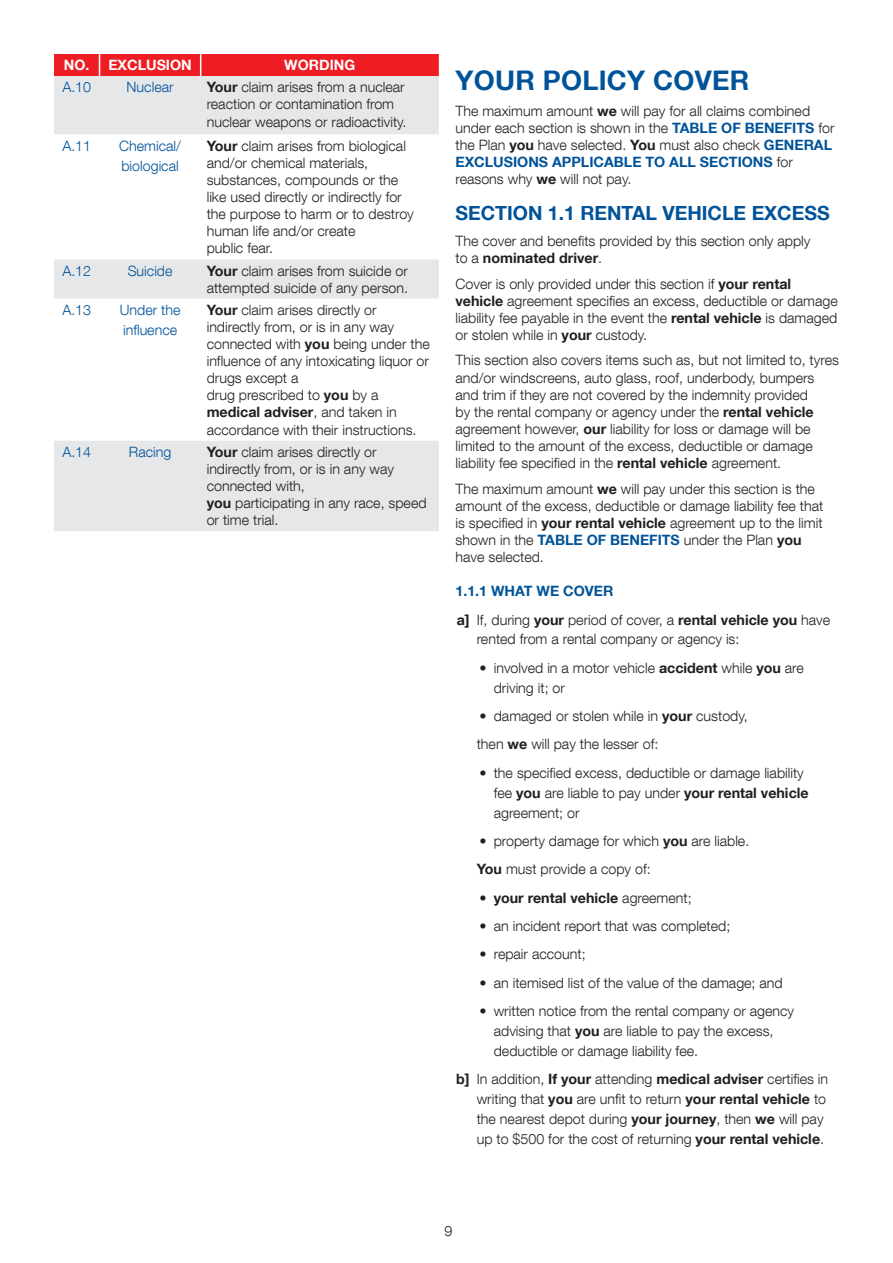
<style>
.page{position:relative;width:893px;height:1263px;background:#fff}
.page>*{position:absolute;margin:0;border:0;box-sizing:border-box;transform-origin:0 0}
.Headline{font:700 27px "Helvetica Neue LT Com";letter-spacing:.01em;color:#015399}
.Subhead{font:700 19.5px "Helvetica Neue LT Com";color:#015399}
.Body_copy{font:300 14.25px/17.1px "Helvetica Neue LT Com";color:#231f20}
.New_Table_Body_Left{font:300 14.25px/17.1px "Helvetica Neue LT Com";color:#231f20}
.New_Table_Body_Centr{font:300 14.25px/19.8px "Helvetica Neue LT Com";color:#015399}
.New_body_copy_5mm_in{font:300 14.25px "Helvetica Neue LT Com";color:#231f20}
.t1{font:700 14.25px "Helvetica Neue LT Com";color:#231f20}
.New_Table_Row{font:700 14.25px "Helvetica Neue LT Com";color:#fff}
.WE_WILL_PAY{font:700 14.25px "Helvetica Neue LT Com";color:#015399}
.s1{font-weight:700}
.s2{font-weight:700;color:#015399}
.s3{font-weight:300}
</style>
<div class="page">
<div style="left:54px;top:76px;width:385px;height:455px;background:#e6e7e9"></div>
<svg style="left:54px;top:135px;width:385px;height:305px"></svg>
<div style="left:54px;top:54px;width:385px;height:22px;background:#ee1d23"></div>
<p class="New_Table_Row" style="left:64px;top:56px;width:27px">NO.</p>
<p class="New_Table_Row" style="left:108px;top:56px;width:85px">EXCLUSION</p>
<p class="New_Table_Row" style="left:284px;top:56px;width:72px">WORDING</p>
<p class="New_Table_Body_Centr" style="left:62px;top:77px;width:30px">A.10</p>
<p class="New_Table_Body_Centr" style="left:127px;top:77px;width:48px">Nuclear</p>
<p class="New_Table_Body_Left" style="left:207px;top:78px;width:201px"><span class="s1">Your</span> claim arises from a nuclear reaction or contamination from nuclear weapons or radioactivity.</p>
<p class="New_Table_Body_Centr" style="left:62px;top:135px;width:30px">A.11</p>
<p class="New_Table_Body_Centr" style="left:119px;top:135px;width:63px">Chemical/ biological</p>
<p class="New_Table_Body_Left" style="left:207px;top:137px;width:209px"><span class="s1">Your</span> claim arises from biological and/or chemical materials, substances, compounds or the like used directly or indirectly for the purpose to harm or to destroy human life and/or create<br>public fear.</p>
<p class="New_Table_Body_Centr" style="left:62px;top:260px;width:30px">A.12</p>
<p class="New_Table_Body_Centr" style="left:128px;top:260px;width:46px">Suicide</p>
<p class="New_Table_Body_Left" style="left:207px;top:262px;width:203px"><span class="s1">Your</span> claim arises from suicide or attempted suicide of any person.</p>
<p class="New_Table_Body_Centr" style="left:62px;top:300px;width:30px">A.13</p>
<p class="New_Table_Body_Centr" style="left:120px;top:300px;width:62px">Under the influence</p>
<p class="New_Table_Body_Left" style="left:207px;top:301px;width:225px"><span class="s1">Your</span> claim arises directly or indirectly from, or is in any way connected with <span class="s1">you</span> being under the influence of any intoxicating liquor or drugs except a<br>drug prescribed to <span class="s1">you</span> by a <span class="s1">medical adviser</span>, and taken in accordance with their instructions.</p>
<p class="New_Table_Body_Centr" style="left:62px;top:441px;width:30px">A.14</p>
<p class="New_Table_Body_Centr" style="left:129px;top:441px;width:44px">Racing</p>
<p class="New_Table_Body_Left" style="left:207px;top:443px;width:221px"><span class="s1">Your</span> claim arises directly or indirectly from, or is in any way connected with,<br><span class="s1">you</span> participating in any race, speed or time trial.</p>
<p class="Headline" style="left:455px;top:63px;width:295px">YOUR POLICY COVER</p>
<p class="Body_copy" style="left:455px;top:102px;width:381px">The maximum amount <span class="s1">we</span> will pay for all claims combined under each section is shown in the <span class="s2">TABLE OF BENEFITS</span> for the Plan <span class="s1">you</span> have selected. <span class="s1">You</span> must also check <span class="s2">GENERAL EXCLUSIONS APPLICABLE TO ALL SECTIONS</span> for reasons why <span class="s1">we</span> will not pay.</p>
<p class="Subhead" style="left:455px;top:201px;width:376px">SECTION 1.1 RENTAL VEHICLE EXCESS</p>
<p class="Body_copy" style="left:455px;top:232px;width:357px">The cover and benefits provided by this section only apply to a <span class="s1">nominated driver</span>.</p>
<p class="Body_copy" style="left:455px;top:275px;width:384px">Cover is only provided under this section if <span class="s1">your rental vehicle</span> agreement specifies an excess, deductible or damage liability fee payable in the event the <span class="s1">rental vehicle</span> is damaged or stolen while in <span class="s1">your</span> custody.</p>
<p class="Body_copy" style="left:455px;top:351px;width:385px">This section also covers items such as, but not limited to, tyres and/or windscreens, auto glass, roof, underbody, bumpers and trim if they are not covered by the indemnity provided<br>by the rental company or agency under the <span class="s1">rental vehicle </span>agreement however, <span class="s1">our</span> liability for loss or damage will be limited to the amount of the excess, deductible or damage liability fee specified in the <span class="s1">rental vehicle</span> agreement.</p>
<p class="Body_copy" style="left:455px;top:480px;width:369px">The maximum amount <span class="s1">we</span> will pay under this section is the amount of the excess, deductible or damage liability fee that is specified in <span class="s1">your rental vehicle</span> agreement up to the limit shown in the <span class="s2">TABLE OF BENEFITS</span> under the Plan <span class="s1">you </span>have selected.</p>
<p class="WE_WILL_PAY" style="left:455px;top:582px;width:159px">1.1.1 WHAT WE COVER</p>
<p class="Body_copy" style="left:477px;top:609px;width:355px;line-height:19.8px;text-indent:-20px"><span class="s1">a]</span> If, during <span class="s1">your</span> period of cover, a <span class="s1">rental vehicle you</span> have rented from a rental company or agency is:</p>
<p class="Body_copy" style="left:494px;top:657px;width:312px;line-height:19.8px;text-indent:-14px">• involved in a motor vehicle <span class="s1">accident</span> while <span class="s1">you</span> are driving it; or</p>
<p class="Body_copy" style="left:479px;top:707px;width:270px">• damaged or stolen while in <span class="s1">your</span> custody,</p>
<p class="New_body_copy_5mm_in" style="left:477px;top:736px;width:183px">then <span class="s1">we</span> will pay the lesser of:</p>
<p class="Body_copy" style="left:494px;top:762px;width:316px;line-height:19.8px;text-indent:-14px">• the specified excess, deductible or damage liability fee <span class="s1">you</span> are liable to pay under <span class="s1">your rental vehicle </span>agreement; or</p>
<p class="Body_copy" style="left:479px;top:832px;width:271px">• property damage for which <span class="s1">you</span> are liable.</p>
<p class="New_body_copy_5mm_in" style="left:477px;top:860px;width:175px"><span class="s1">You</span> must provide a copy of:</p>
<p class="t1" style="left:479px;top:889px;width:214px"><span class="s3">•</span> your rental vehicle <span class="s3">agreement;</span></p>
<p class="Body_copy" style="left:479px;top:917px;width:252px">• an incident report that was completed;</p>
<p class="Body_copy" style="left:479px;top:945px;width:108px">• repair account;</p>
<p class="Body_copy" style="left:479px;top:974px;width:305px">• an itemised list of the value of the damage; and</p>
<p class="Body_copy" style="left:494px;top:1001px;width:302px;line-height:19.8px;text-indent:-14px">• written notice from the rental company or agency advising that <span class="s1">you</span> are liable to pay the excess, deductible or damage liability fee.</p>
<p class="Body_copy" style="left:477px;top:1069px;width:353px;line-height:19.8px;text-indent:-21px"><span class="s1">b]</span> In addition, <span class="s1">If your</span> attending <span class="s1">medical adviser</span> certifies in writing that <span class="s1">you</span> are unfit to return <span class="s1">your rental vehicle</span> to the nearest depot during <span class="s1">your journey</span>, then <span class="s1">we</span> will pay up to $500 for the cost of returning <span class="s1">your rental vehicle</span>.</p>
<p class="Body_copy" style="left:445px;top:1222px;width:9px">9</p>
</div>
